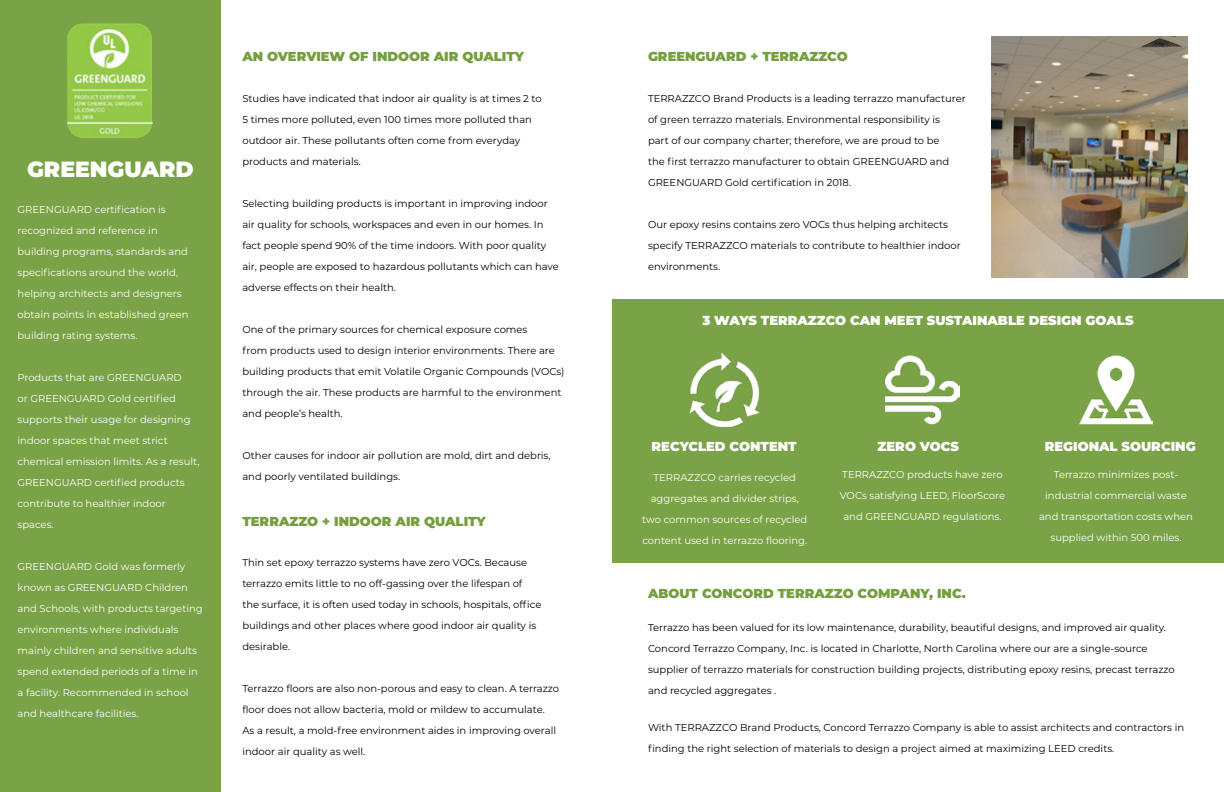
<style>
.page{position:relative;width:1224px;height:792px;background:#fff}
.page>*{position:absolute;margin:0;border:0;box-sizing:border-box;transform-origin:0 0}
.t1{font:900 22px "Montserrat";color:#fff}
.t2{font:900 13px "Montserrat";color:#759e3f}
.t3{font:900 13px "Montserrat";color:#fff}
.t4{font:10px/21px "Montserrat";color:#000}
.t5{font:10px/21px "Montserrat";color:#fff}
</style>
<div class="page">
<div style="left:0;top:0;width:221px;height:792px;background:#7aa247"></div>
<img style="left:67px;top:23px;width:86px;height:115px">
<img style="left:991px;top:36px;width:197px;height:241px">
<div style="left:612px;top:299px;width:612px;height:264px;background:#7aa247"></div>
<img style="left:689px;top:352px;width:71px;height:74px">
<img style="left:1079px;top:355px;width:74px;height:70px">
<img style="left:886px;top:355px;width:73px;height:70px">
<h1 class="t1" style="left:27px;top:153px;width:168px">GREENGUARD</h1>
<p class="t5" style="left:18px;top:198px;width:173px">GREENGUARD certification is recognized and reference in building programs, standards and specifications around the world, helping architects and designers obtain points in established green building rating systems.</p>
<p class="t5" style="left:18px;top:366px;width:184px">Products that are GREENGUARD<br>or GREENGUARD Gold certified supports their usage for designing indoor spaces that meet strict chemical emission limits. As a result,<br>GREENGUARD certified products contribute to healthier indoor spaces.</p>
<p class="t5" style="left:18px;top:555px;width:187px">GREENGUARD Gold was formerly known as GREENGUARD Children and Schools, with products targeting environments where individuals mainly children and sensitive adults spend extended periods of a time in a facility. Recommended in school and healthcare facilities.</p>
<h2 class="t2" style="left:242px;top:46px;width:283px">AN OVERVIEW OF INDOOR AIR QUALITY</h2>
<p class="t4" style="left:242px;top:88px;width:301px">Studies have indicated that indoor air quality is at times 2 to 5 times more polluted, even 100 times more polluted than outdoor air. These pollutants often come from everyday products and materials.</p>
<p class="t4" style="left:242px;top:193px;width:318px">Selecting building products is important in improving indoor air quality for schools, workspaces and even in our homes. In fact people spend 90% of the time indoors. With poor quality air, people are exposed to hazardous pollutants which can have adverse effects on their health.</p>
<p class="t4" style="left:242px;top:319px;width:324px">One of the primary sources for chemical exposure comes<br>from products used to design interior environments. There are building products that emit Volatile Organic Compounds (VOCs) through the air. These products are harmful to the environment and people’s health.</p>
<p class="t4" style="left:242px;top:445px;width:310px">Other causes for indoor air pollution are mold, dirt and debris, and poorly ventilated buildings.</p>
<h2 class="t2" style="left:242px;top:512px;width:245px">TERRAZZO + INDOOR AIR QUALITY</h2>
<p class="t4" style="left:242px;top:552px;width:301px">Thin set epoxy terrazzo systems have zero VOCs. Because terrazzo emits little to no off-gassing over the lifespan of the surface, it is often used today in schools, hospitals, office buildings and other places where good indoor air quality is desirable.</p>
<p class="t4" style="left:242px;top:678px;width:318px">Terrazzo floors are also non-porous and easy to clean. A terrazzo floor does not allow bacteria, mold or mildew to accumulate.<br>As a result, a mold-free environment aides in improving overall indoor air quality as well.</p>
<h2 class="t2" style="left:648px;top:46px;width:201px">GREENGUARD + TERRAZZCO</h2>
<p class="t4" style="left:648px;top:88px;width:319px">TERRAZZCO Brand Products is a leading terrazzo manufacturer of green terrazzo materials. Environmental responsibility is<br>part of our company charter; therefore, we are proud to be<br>the first terrazzo manufacturer to obtain GREENGUARD and GREENGUARD Gold certification in 2018.</p>
<p class="t4" style="left:648px;top:214px;width:314px">Our epoxy resins contains zero VOCs thus helping architects specify TERRAZZCO materials to contribute to healthier indoor environments.</p>
<h2 class="t3" style="left:702px;top:310px;width:433px">3 WAYS TERRAZZCO CAN MEET SUSTAINABLE DESIGN GOALS</h2>
<h2 class="t3" style="left:652px;top:437px;width:147px">RECYCLED CONTENT</h2>
<h2 class="t3" style="left:878px;top:437px;width:83px">ZERO VOCS</h2>
<h2 class="t3" style="left:1045px;top:437px;width:152px">REGIONAL SOURCING</h2>
<p class="t5" style="left:840px;top:464px;width:167px;text-align:center">TERRAZZCO products have zero<br>VOCs satisfying LEED, FloorScore and GREENGUARD regulations.</p>
<p class="t5" style="left:642px;top:467px;width:167px;text-align:center">TERRAZZCO carries recycled aggregates and divider strips, two common sources of recycled content used in terrazzo flooring.</p>
<p class="t5" style="left:1039px;top:464px;width:155px;text-align:center">Terrazzo minimizes post&shy;industrial commercial waste and transportation costs when supplied within 500 miles.</p>
<h2 class="t2" style="left:648px;top:584px;width:319px">ABOUT CONCORD TERRAZZO COMPANY, INC.</h2>
<p class="t4" style="left:648px;top:617px;width:528px">Terrazzo has been valued for its low maintenance, durability, beautiful designs, and improved air quality.<br>Concord Terrazzo Company, Inc. is located in Charlotte, North Carolina where our are a single-source supplier of terrazzo materials for construction building projects, distributing epoxy resins, precast terrazzo and recycled aggregates .</p>
<p class="t4" style="left:648px;top:717px;width:538px">With TERRAZZCO Brand Products, Concord Terrazzo Company is able to assist architects and contractors in finding the right selection of materials to design a project aimed at maximizing LEED credits.</p>
</div>
